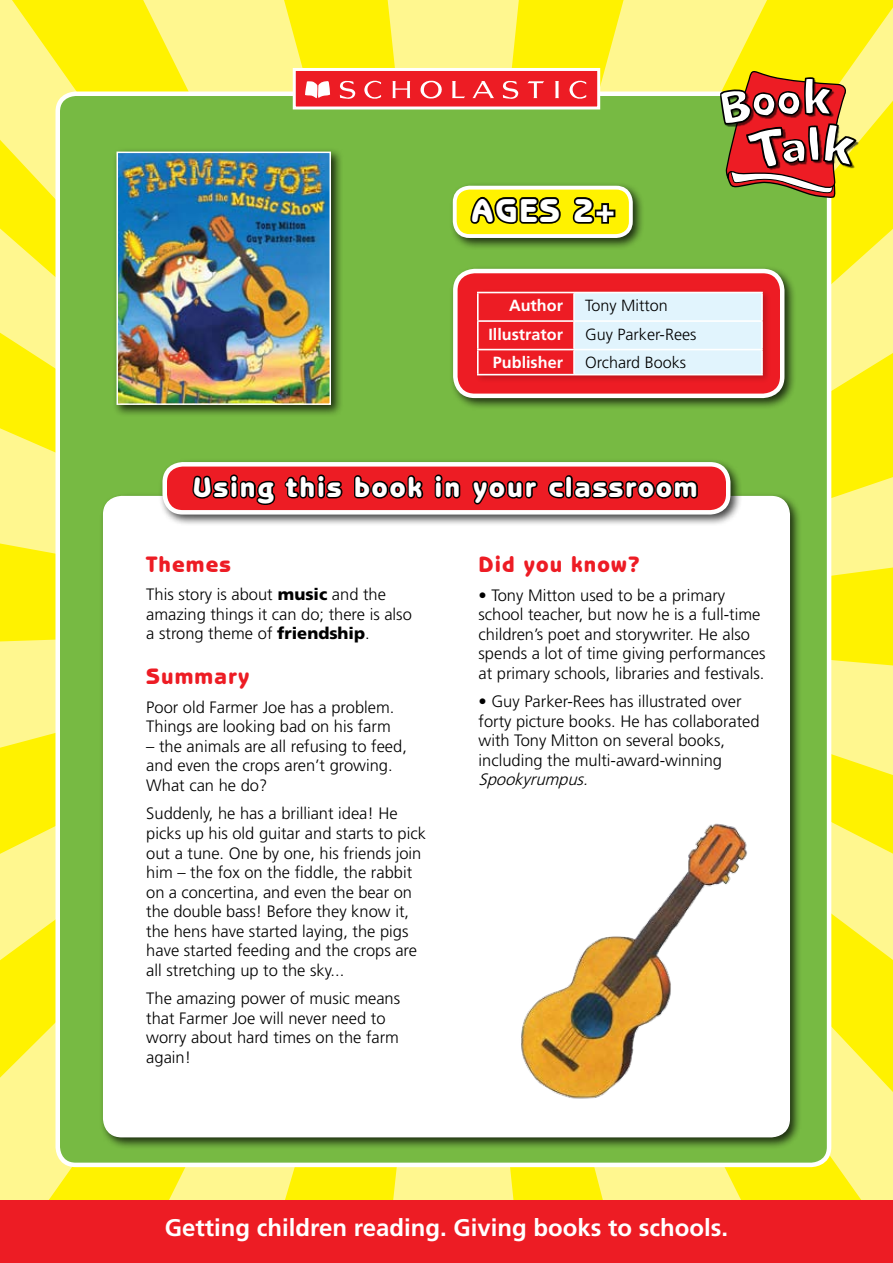
<style>
.page{position:relative;width:893px;height:1263px;background:#fff}
.page>*{position:absolute;margin:0;border:0;box-sizing:border-box;transform-origin:0 0}
.t1{font:800 33.3px "Benguiat Gothic LT";color:#fff}
.t2{font:800 28.5px "Benguiat Gothic LT";letter-spacing:.07em;color:#fff}
.t3{font:700 24px "Frutiger LT";color:#fff}
.t4{font:800 22.5px "Benguiat Gothic LT";letter-spacing:.05em;color:#ed1c24}
.t5{font:300 16.5px/19.5px "Frutiger";color:#000}
.t6{font:italic 300 16.5px "Frutiger";color:#000}
.t7{font:300 16.2px "Frutiger";color:#000}
.t8{font:700 16.2px "Frutiger";color:#fff}
.s1{font-family:"Frutiger CE";font-weight:900}
</style>
<div class="page">
<svg style="left:454px;top:960px;width:439px;height:240px;background:#fff553"></svg>
<svg style="left:4px;top:960px;width:450px;height:240px;background:#fff452"></svg>
<svg style="left:454px;top:0;width:439px;height:229px;background:#fff448"></svg>
<svg style="left:12px;top:0;width:442px;height:228px;background:#fff44f"></svg>
<svg style="left:0;top:228px;width:56px;height:315px;background:#fff55b"></svg>
<svg style="left:0;top:665px;width:56px;height:295px;background:#fff455"></svg>
<svg style="left:0;top:543px;width:56px;height:122px;background:#fff325"></svg>
<svg style="left:831px;top:229px;width:62px;height:397px;background:#fff449"></svg>
<svg style="left:831px;top:626px;width:62px;height:334px;background:#fff556"></svg>
<div style="left:0;top:1200px;width:893px;height:63px;background:#ed1c24"></div>
<div style="left:58px;top:94px;width:771px;height:1071px;background:#77ba43;border-radius:18px"></div>
<div style="left:294px;top:69px;width:305px;height:39px;background:#ed1c24"></div>
<svg style="left:305px;top:81px;width:25px;height:17px"></svg>
<svg style="left:527px;top:81px;width:17px;height:17px"></svg>
<svg style="left:555px;top:81px;width:4px;height:17px"></svg>
<svg style="left:340px;top:80px;width:15px;height:19px"></svg>
<svg style="left:503px;top:80px;width:15px;height:19px"></svg>
<svg style="left:364px;top:80px;width:17px;height:19px"></svg>
<svg style="left:569px;top:80px;width:17px;height:19px"></svg>
<svg style="left:452px;top:81px;width:13px;height:17px"></svg>
<svg style="left:392px;top:81px;width:19px;height:17px"></svg>
<svg style="left:420px;top:80px;width:22px;height:19px"></svg>
<svg style="left:472px;top:81px;width:22px;height:17px"></svg>
<div style="left:293px;top:68px;width:307px;height:42px;border:3px solid #fff"></div>
<div style="left:99px;top:492px;width:710px;height:664px;background:#000;opacity:.75"></div>
<div style="left:104px;top:497px;width:685px;height:640px;background:#fff;border-radius:18px"></div>
<div style="left:449px;top:182px;width:227px;height:77px;background:#000;opacity:.75"></div>
<div style="left:455px;top:188px;width:176px;height:48px;background:#fff200;border-radius:15px"></div>
<div style="left:453px;top:186px;width:180px;height:52px;border:4px solid #fff;border-radius:15px"></div>
<svg style="left:470px;top:196px;width:91px;height:28px"></svg>
<svg style="left:572px;top:197px;width:44px;height:27px"></svg>
<div style="left:449px;top:265px;width:354px;height:151px;background:#000;opacity:.75"></div>
<div style="left:455px;top:271px;width:327px;height:125px;background:#ed1c24;border-radius:19px"></div>
<div style="left:453px;top:269px;width:331px;height:129px;border:4px solid #fff;border-radius:19px"></div>
<div style="left:474px;top:289px;width:330px;height:115px;background:#000;opacity:.2"></div>
<svg style="left:479px;top:293px;width:282px;height:81px"></svg>
<hr style="left:477px;top:292px;width:97px;height:1px;background:#fff">
<hr style="left:477px;top:293px;width:2px;height:27px;background:#fff">
<hr style="left:574px;top:292px;width:189px;height:1px;background:#fff">
<hr style="left:573px;top:293px;width:2px;height:27px;background:#fff">
<hr style="left:761px;top:293px;width:2px;height:27px;background:#fff">
<hr style="left:477px;top:320px;width:97px;height:2px;background:#fff">
<hr style="left:477px;top:322px;width:2px;height:27px;background:#fff">
<hr style="left:574px;top:320px;width:189px;height:2px;background:#fff">
<hr style="left:573px;top:322px;width:2px;height:27px;background:#fff">
<hr style="left:761px;top:322px;width:2px;height:27px;background:#fff">
<hr style="left:477px;top:349px;width:97px;height:1px;background:#fff">
<hr style="left:477px;top:350px;width:2px;height:24px;background:#fff">
<hr style="left:574px;top:349px;width:189px;height:1px;background:#fff">
<hr style="left:573px;top:350px;width:2px;height:24px;background:#fff">
<hr style="left:761px;top:350px;width:2px;height:24px;background:#fff">
<hr style="left:477px;top:374px;width:97px;height:1px;background:#fff">
<hr style="left:574px;top:374px;width:189px;height:1px;background:#fff">
<div style="left:158px;top:458px;width:594px;height:76px;background:#000;opacity:.75"></div>
<div style="left:165px;top:464px;width:563px;height:48px;background:#ed1c24;border-radius:18px"></div>
<div style="left:162px;top:462px;width:568px;height:53px;border:4px solid #fff;border-radius:18px"></div>
<svg style="left:192px;top:474px;width:84px;height:31px"></svg>
<svg style="left:284px;top:474px;width:59px;height:25px"></svg>
<svg style="left:354px;top:475px;width:70px;height:24px"></svg>
<svg style="left:434px;top:474px;width:27px;height:25px"></svg>
<svg style="left:472px;top:480px;width:66px;height:25px"></svg>
<svg style="left:548px;top:480px;width:17px;height:19px"></svg>
<div style="left:565px;top:475px;width:8px;height:23px;border:3px solid #000;border-radius:2px"></div>
<svg style="left:572px;top:479px;width:126px;height:20px"></svg>
<img style="left:521px;top:823px;width:226px;height:276px">
<img style="left:856px;top:124px;width:3px;height:45px">
<svg style="left:719px;top:69px;width:137px;height:130px;background:#bf7d4e"></svg>
<div style="left:113px;top:148px;width:237px;height:276px;background:#000;opacity:.75"></div>
<img style="left:120px;top:155px;width:208px;height:247px">
<div style="left:117px;top:152px;width:214px;height:253px;border:2px solid #fff"></div>
<h1 class="t1" style="left:471px;top:191px;width:145px">AGES 2+</h1>
<p class="t8" style="left:509px;top:296px;width:55px">Author</p>
<p class="t7" style="left:585px;top:296px;width:84px">Tony Mitton</p>
<p class="t8" style="left:488px;top:324px;width:76px">Illustrator</p>
<p class="t7" style="left:585px;top:325px;width:113px">Guy Parker-Rees</p>
<p class="t8" style="left:493px;top:353px;width:72px">Publisher</p>
<p class="t7" style="left:585px;top:353px;width:102px">Orchard Books</p>
<h2 class="t2" style="left:193px;top:470px;width:506px">Using this book in your classroom</h2>
<h3 class="t4" style="left:146px;top:551px;width:86px">Themes</h3>
<p class="t5" style="left:146px;top:585px;width:267px">This story is about <span class="s1">music</span> and the amazing things it can do; there is also a strong theme of <span class="s1">friendship</span>.</p>
<h3 class="t4" style="left:146px;top:663px;width:105px">Summary</h3>
<p class="t5" style="left:146px;top:698px;width:250px">Poor old Farmer Joe has a problem.<br>Things are looking bad on his farm</p>
<p class="t5" style="left:146px;top:737px;width:262px">– the animals are all refusing to feed, and even the crops aren’t growing.<br>What can he do?</p>
<p class="t5" style="left:146px;top:804px;width:281px">Suddenly, he has a brilliant idea! He picks up his old guitar and starts to pick out a tune. One by one, his friends join him – the fox on the fiddle, the rabbit on a concertina, and even the bear on the double bass! Before they know it, the hens have started laying, the pigs have started feeding and the crops are all stretching up to the sky...</p>
<p class="t5" style="left:146px;top:989px;width:255px">The amazing power of music means that Farmer Joe will never need to worry about hard times on the farm again!</p>
<h3 class="t4" style="left:478px;top:551px;width:163px">Did you know?</h3>
<p class="t5" style="left:478px;top:585px;width:288px">• Tony Mitton used to be a primary school teacher, but now he is a full-time children’s poet and storywriter. He also spends a lot of time giving performances at primary schools, libraries and festivals.</p>
<p class="t5" style="left:478px;top:692px;width:283px">• Guy Parker-Rees has illustrated over forty picture books. He has collaborated with Tony Mitton on several books, including the multi-award-winning</p>
<p class="t6" style="left:478px;top:770px;width:116px">Spookyrumpus.</p>
<h3 class="t3" style="left:165px;top:1214px;width:565px">Getting children reading. Giving books to schools.</h3>
</div>
